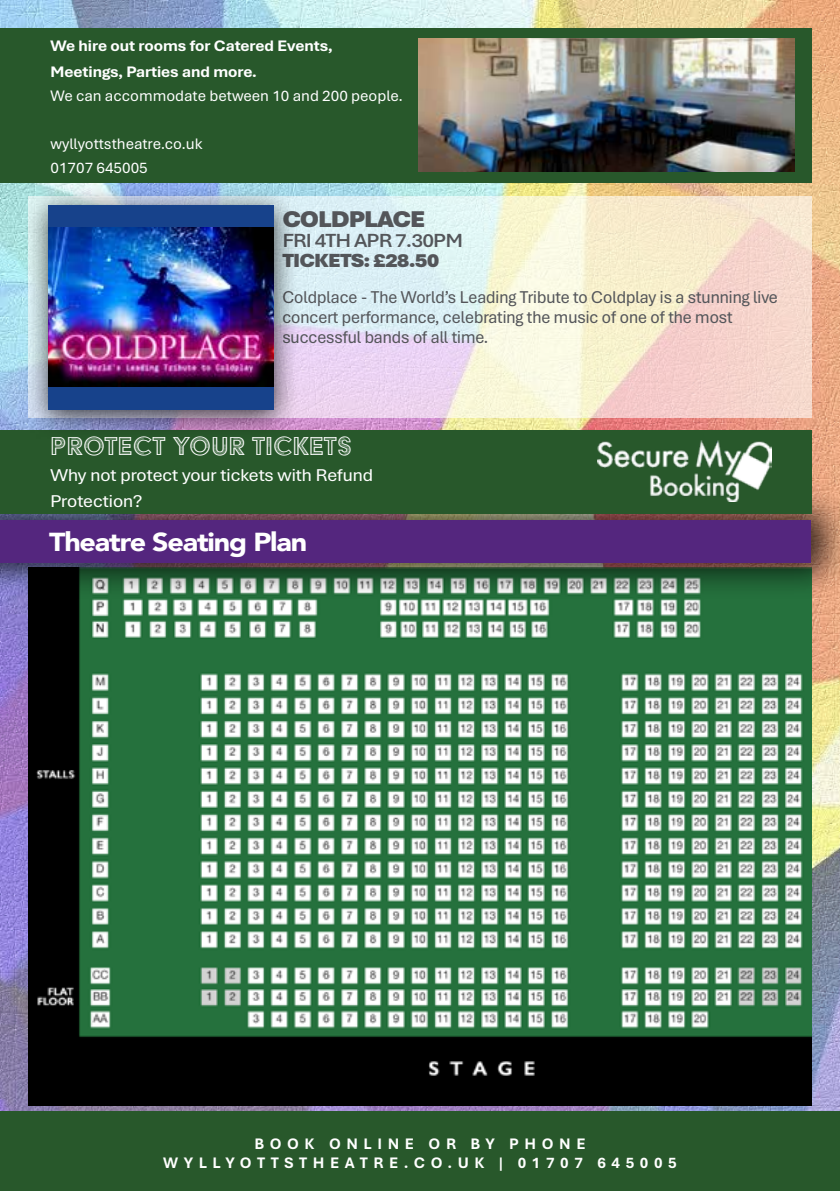
<style>
.page{position:relative;width:840px;height:1191px;background:#fff}
.page>*{position:absolute;margin:0;border:0;box-sizing:border-box;transform-origin:0 0}
.t1{font:30px "Acier BAT Text Gris";color:#fff}
.t2{font:900 26px "Avenir";letter-spacing:-.04em;color:#fff;scale:1.1 1}
.t3{font:900 24px "Aptos";letter-spacing:-.04em;color:#54565a;scale:1.1 1}
.t4{font:600 20px "Aptos";letter-spacing:-.04em;color:#54565a;scale:1.1 1}
.t5{font:900 20px "Aptos";letter-spacing:-.04em;color:#54565a;scale:1.1 1}
.t6{font:18px/20px "Aptos Display";color:#54565a}
.t7{font:18px/26px "Aptos Display";color:#fff;scale:1.1 1}
.t8{font:16px/24px "Aptos";color:#fff}
.t9{font:700 16px/26px "Aptos Display";color:#fff;scale:1.1 1}
.t10{font:700 16px/19.2px "Aptos";letter-spacing:.35em;color:#fff;text-align:center}
</style>
<div class="page">
<img style="left:0;top:0;width:839px;height:1111px">
<div style="left:0;top:28px;width:811px;height:155px;background:#28582b"></div>
<img style="left:418px;top:39px;width:375px;height:132px">
<div style="left:0;top:1111px;width:839px;height:80px;background:#28582b"></div>
<img style="left:28px;top:600px;width:783px;height:505px">
<div style="left:0;top:482px;width:839px;height:118px;background:#000;opacity:.75"></div>
<div style="left:0;top:520px;width:809px;height:43px;background:#54267e"></div>
<div style="left:0;top:430px;width:811px;height:83px;background:#28582b"></div>
<img style="left:597px;top:441px;width:174px;height:60px">
<svg style="left:299px;top:196px;width:512px;height:222px"></svg>
<div style="left:24px;top:186px;width:275px;height:254px;background:#000;opacity:.75"></div>
<div style="left:48px;top:205px;width:226px;height:204px;background:#17428b"></div>
<img style="left:48px;top:228px;width:226px;height:159px">
<p class="t9" style="left:50px;top:32px;width:258px">We hire out rooms for Catered Events,<br>Meetings, Parties and more.</p>
<p class="t8" style="left:50px;top:83px;width:354px">We can accommodate between 10 and 200 people.</p>
<p class="t8" style="left:50px;top:131px;width:153px">wyllyottstheatre.co.uk<br>01707 645005</p>
<h3 class="t3" style="left:282px;top:203px;width:132px">COLDPLACE</h3>
<p class="t4" style="left:282px;top:227px;width:166px">FRI 4TH APR 7.30PM</p>
<p class="t5" style="left:282px;top:247px;width:144px">TICKETS: £28.50</p>
<p class="t6" style="left:282px;top:286px;width:496px">Coldplace - The World’s Leading Tribute to Coldplay is a stunning live concert performance, celebrating the music of one of the most successful bands of all time.</p>
<h1 class="t1" style="left:50px;top:430px;width:303px">PROTECT YOUR TICKETS</h1>
<p class="t7" style="left:50px;top:461px;width:295px">Why not protect your tickets with Refund<br>Protection?</p>
<h2 class="t2" style="left:49px;top:519px;width:236px">Theatre Seating Plan</h2>
<p class="t10" style="left:163px;top:1133px;width:514px">BOOK ONLINE OR BY PHONE<br>WYLLYOTTSTHEATRE.CO.UK | 01707 645005</p>
</div>
